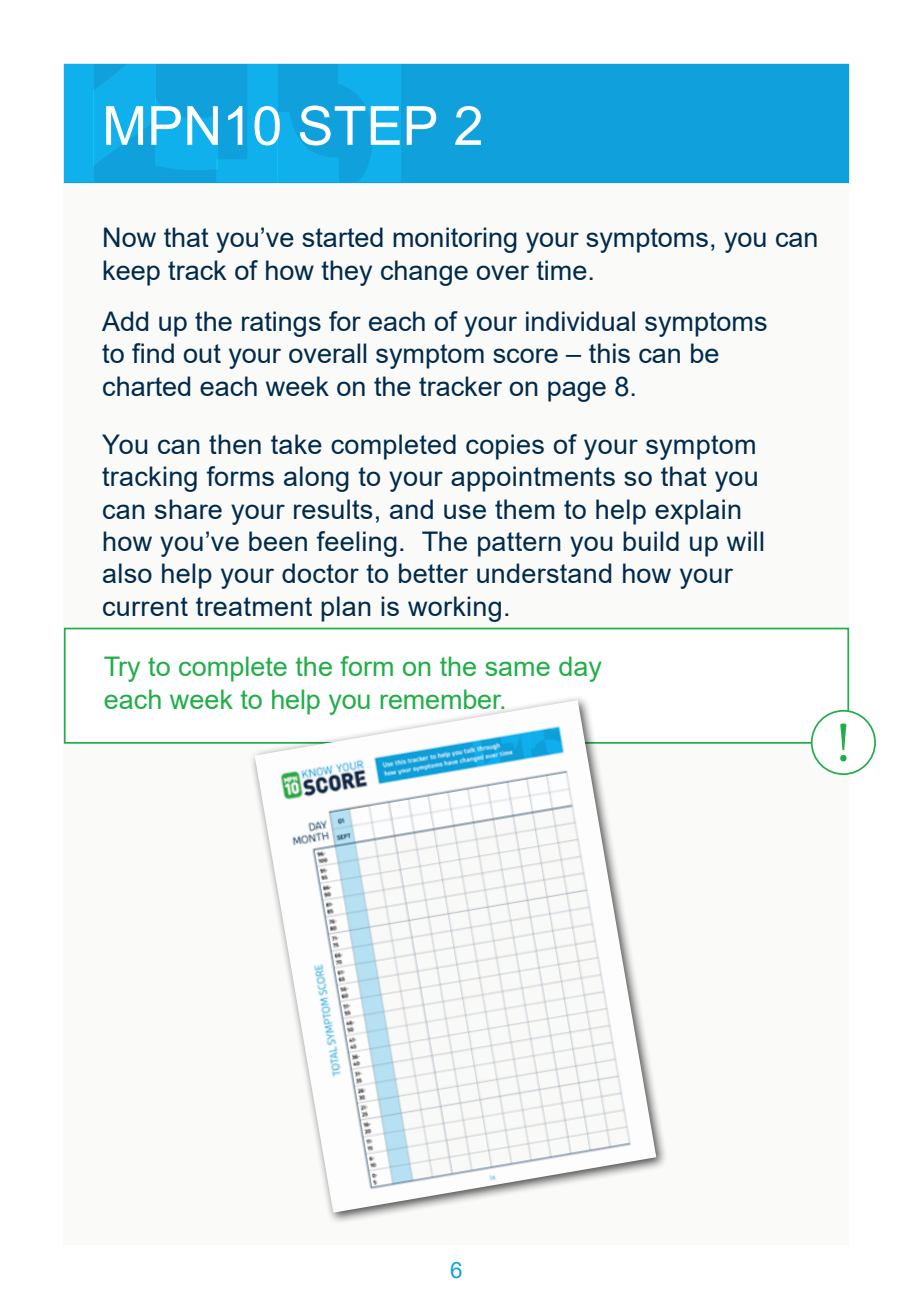
<style>
.page{position:relative;width:913px;height:1308px;background:#fff}
.page>*{position:absolute;margin:0;border:0;box-sizing:border-box;transform-origin:0 0}
.t1{font:54px "Arial";color:#fff}
.t2{font:27px/32.4px "Arial";letter-spacing:.01em;color:#002a4b}
.t3{font:27px/32.4px "Arial";color:#21ae49}
.t4{font:22.5px "Arial";color:#10a1dc}
</style>
<div class="page">
<div style="left:64px;top:64px;width:784px;height:119px;background:#10a1dc"></div>
<svg style="left:65px;top:65px;width:335px;height:117px"></svg>
<div style="left:64px;top:627px;width:784px;height:116px;border:2px solid #21ae49"></div>
<div style="left:811px;top:711px;width:63px;height:63px;background:#fff;border-radius:50%"></div>
<div style="left:810px;top:710px;width:65px;height:65px;border:2px solid #21ae49;border-radius:50%"></div>
<svg style="left:840px;top:723px;width:6px;height:38px"></svg>
<div style="left:249px;top:695px;width:419px;height:529px;background:#fafaf9"></div>
<img style="left:254px;top:700px;width:402px;height:512px">
<h1 class="t1" style="left:102px;top:89px;width:383px">MPN10 STEP 2</h1>
<p class="t2" style="left:102px;top:222px;width:717px">Now that you’ve started monitoring your symptoms, you can keep track of how they change over time.</p>
<p class="t2" style="left:102px;top:305px;width:666px">Add up the ratings for each of your individual symptoms to find out your overall symptom score – this can be charted each week on the tracker on page 8.</p>
<p class="t2" style="left:102px;top:428px;width:664px">You can then take completed copies of your symptom tracking forms along to your appointments so that you can share your results, and use them to help explain how you’ve been feeling. The pattern you build up will also help your doctor to better understand how your current treatment plan is working.</p>
<p class="t3" style="left:104px;top:650px;width:499px">Try to complete the form on the same day each week to help you remember.</p>
<p class="t4" style="left:450px;top:1255px;width:14px">6</p>
</div>
